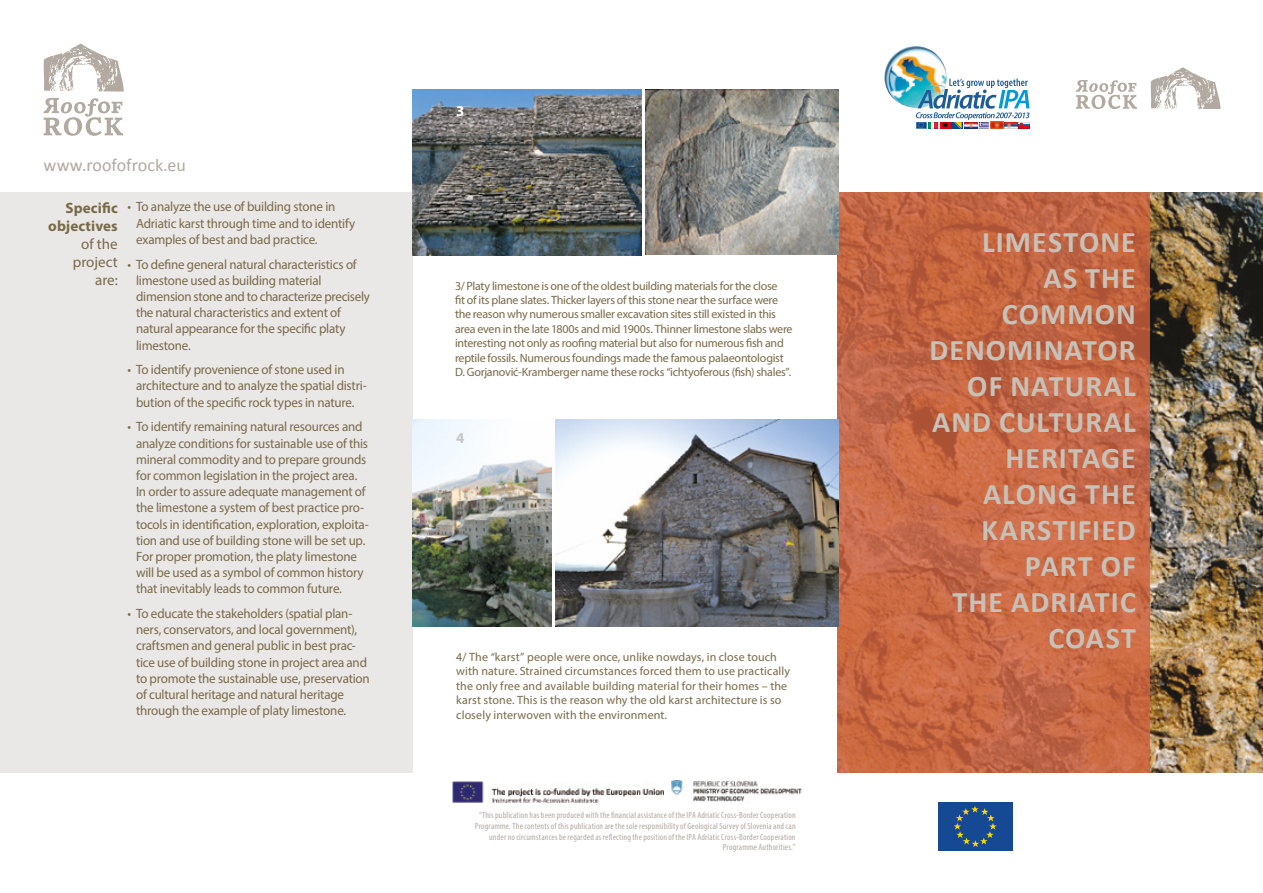
<style>
.page{position:relative;width:1263px;height:893px;background:#fff}
.page>*{position:absolute;margin:0;border:0;box-sizing:border-box;transform-origin:0 0}
.t1{font:700 30px/36px "Calibri";letter-spacing:.035em;color:#c7c1b8;text-align:right}
.t2{font:18px "Calibri";letter-spacing:-.005em;color:#b2a9a0}
.t3{font:700 15px/18px "Myriad Pro";letter-spacing:.01em;color:#796a48;text-align:right}
.t4{font:15px/18px "Myriad Pro";color:#796a48;text-align:right}
.t5{font:700 15px "Myriad Pro";color:#fff}
.t6{font:700 15px "Myriad Pro";color:#c6c6c6}
.t7{font:13.5px/16.2px "Myriad Pro";letter-spacing:-.015em;color:#796a48}
.t8{font:12px/14.4px "Myriad Pro";letter-spacing:-.02em;color:#796a48}
.t9{font:12px/14.4px "Myriad Pro";letter-spacing:.005em;color:#796a48}
.t10{font:condensed 9px/10.8px "Myriad Pro";letter-spacing:.02em;color:#b2a9a0;text-align:right}
</style>
<div class="page">
<img style="left:1150px;top:192px;width:113px;height:581px">
<div style="left:0;top:192px;width:413px;height:581px;background:#e5e2e1"></div>
<svg style="left:838px;top:192px;width:312px;height:581px;background:#c46744"></svg>
<div style="left:938px;top:802px;width:75px;height:48px;background:#164994"></div>
<svg style="left:953px;top:806px;width:44px;height:41px"></svg>
<img style="left:453px;top:781px;width:211px;height:22px">
<img style="left:671px;top:780px;width:131px;height:22px">
<img style="left:646px;top:90px;width:192px;height:164px">
<img style="left:413px;top:90px;width:228px;height:165px">
<img style="left:555px;top:419px;width:283px;height:207px">
<img style="left:413px;top:419px;width:138px;height:207px">
<svg style="left:1076px;top:80px;width:61px;height:29px"></svg>
<svg style="left:1150px;top:67px;width:70px;height:42px"></svg>
<img style="left:884px;top:46px;width:63px;height:62px;border-radius:31px">
<img style="left:916px;top:79px;width:113px;height:50px">
<svg style="left:44px;top:98px;width:79px;height:38px"></svg>
<svg style="left:44px;top:44px;width:80px;height:48px"></svg>
<h2 class="t2" style="left:44px;top:153px;width:144px">www.roofofrock.eu</h2>
<p class="t3" style="left:48px;top:198px;width:71px">Specific objectives</p>
<p class="t4" style="left:73px;top:234px;width:46px">of the project are:</p>
<p class="t7" style="left:136px;top:199px;width:221px;text-indent:-9px">• To analyze the use of building stone in<br>Adriatic karst through time and to identify examples of best and bad practice.</p>
<p class="t7" style="left:136px;top:256px;width:235px;text-indent:-9px">• To define general natural characteristics of limestone used as building material dimension stone and to characterize precisely the natural characteristics and extent of natural appearance for the specific platy limestone.</p>
<p class="t7" style="left:136px;top:361px;width:232px;text-indent:-9px">• To identify provenience of stone used in architecture and to analyze the spatial distri&shy;bution of the specific rock types in nature.</p>
<p class="t7" style="left:136px;top:418px;width:234px;text-indent:-9px">• To identify remaining natural resources and analyze conditions for sustainable use of this mineral commodity and to prepare grounds for common legislation in the project area.<br>In order to assure adequate management of the limestone a system of best practice pro&shy;tocols in identification, exploration, exploita&shy;tion and use of building stone will be set up.<br>For proper promotion, the platy limestone will be used as a symbol of common history that inevitably leads to common future.</p>
<p class="t7" style="left:136px;top:605px;width:235px;text-indent:-9px">• To educate the stakeholders (spatial plan&shy;ners, conservators, and local government), craftsmen and general public in best prac&shy;tice use of building stone in project area and to promote the sustainable use, preservation of cultural heritage and natural heritage through the example of platy limestone.</p>
<p class="t5" style="left:456px;top:101px;width:10px">3</p>
<p class="t8" style="left:455px;top:278px;width:339px">3/ Platy limestone is one of the oldest building materials for the close<br>fit of its plane slates. Thicker layers of this stone near the surface were the reason why numerous smaller excavation sites still existed in this area even in the late 1800s and mid 1900s. Thinner limestone slabs were interesting not only as roofing material but also for numerous fish and reptile fossils. Numerous foundings made the famous palaeontologist D. Gorjanović-Kramberger name these rocks “ichtyoferous (fish) shales”.</p>
<p class="t6" style="left:456px;top:428px;width:10px">4</p>
<p class="t9" style="left:456px;top:650px;width:335px">4/ The “karst” people were once, unlike nowdays, in close touch with nature. Strained circumstances forced them to use practically the only free and available building material for their homes – the karst stone. This is the reason why the old karst architecture is so closely interwoven with the environment.</p>
<p class="t10" style="left:475px;top:810px;width:322px">“This publication has been produced with the financial assistance of the IPA Adriatic Cross-Border Cooperation Programme. The contents of this publication are the sole responsibility of Geological Survey of Slovenia and can under no circumstances be regarded as reflecting the position of the IPA Adriatic Cross-Border Cooperation Programme Authorities.”</p>
<h1 class="t1" style="left:929px;top:224px;width:208px">LIMESTONE<br>AS THE<br>COMMON<br>DENOMINATOR<br>OF NATURAL<br>AND CULTURAL<br>HERITAGE<br>ALONG THE<br>KARSTIFIED<br>PART OF<br>THE ADRIATIC<br>COAST</h1>
</div>
